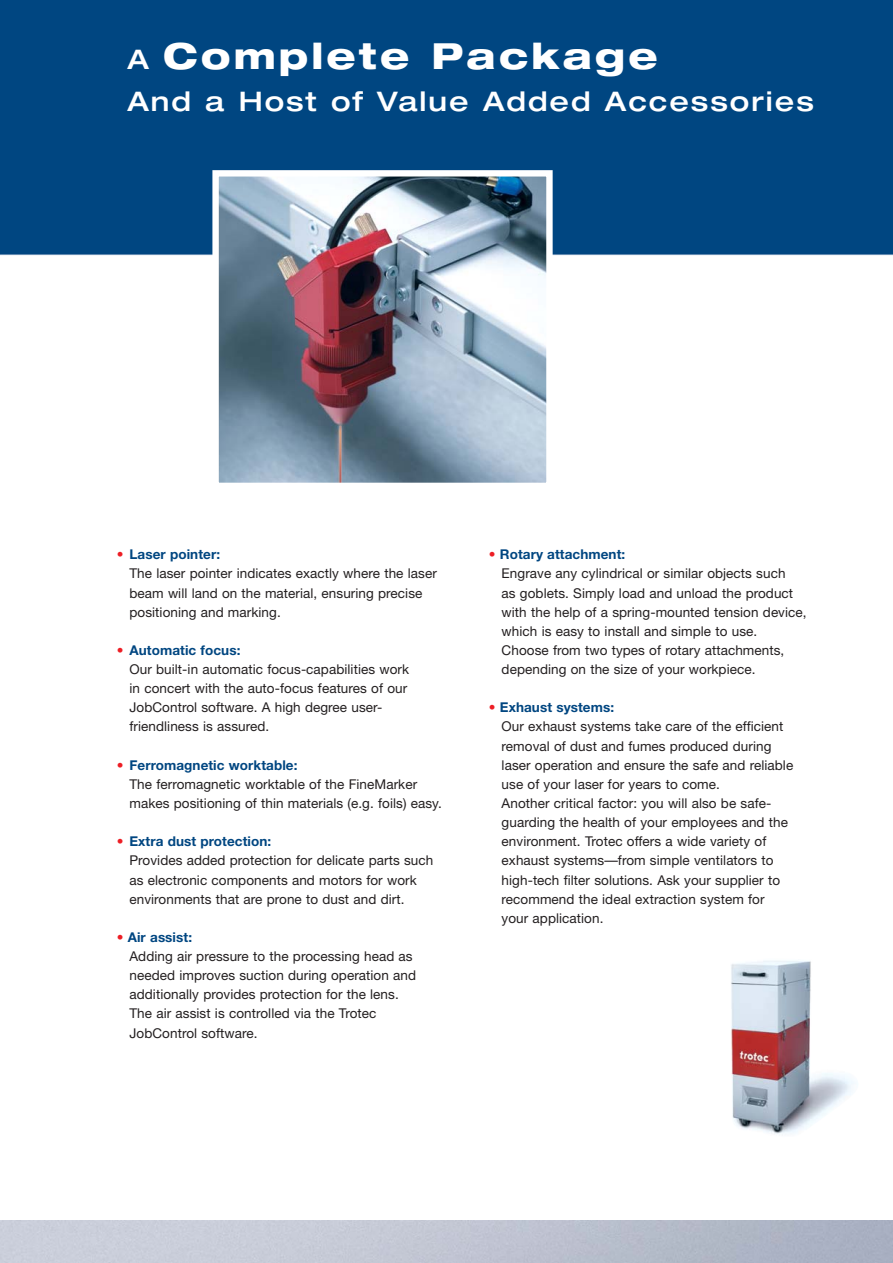
<style>
.page{position:relative;width:893px;height:1263px;background:#fff}
.page>*{position:absolute;margin:0;border:0;box-sizing:border-box;transform-origin:0 0}
.t1{font:800 expanded 36px "Helvetica Neue";letter-spacing:.09em;color:#fff}
.t2{font:500 expanded 27px "Helvetica Neue";letter-spacing:.075em;color:#fff}
.t3{font:13.5px/19.2px "Helvetica Neue";letter-spacing:.005em;color:#231f20}
.s1{font-weight:500;font-size:27px}
.s2{color:#ed1e25}
.s3{font-weight:700;color:#004681}
</style>
<div class="page">
<img style="left:0;top:0;width:893px;height:1135px">
<img style="left:219px;top:177px;width:327px;height:305px">
<div style="left:212px;top:170px;width:341px;height:319px;border:6px solid #fff"></div>
<img style="left:768px;top:958px;width:45px;height:115px">
<h1 class="t1" style="left:127px;top:43px;width:532px"><span class="s1">A</span> Complete Package</h1>
<h2 class="t2" style="left:127px;top:92px;width:688px">And a Host of Value Added Accessories</h2>
<p class="t3" style="left:129px;top:546px;width:309px;text-indent:-13px"><span class="s2">•</span> <span class="s3">Laser pointer:<br></span>The laser pointer indicates exactly where the laser beam will land on the material, ensuring precise positioning and marking.</p>
<p class="t3" style="left:129px;top:642px;width:281px;text-indent:-13px"><span class="s2">•</span> <span class="s3">Automatic focus:<br></span>Our built-in automatic focus-capabilities work in concert with the auto-focus features of our JobControl software. A high degree user&shy;friendliness is assured.</p>
<p class="t3" style="left:129px;top:757px;width:314px;text-indent:-13px"><span class="s2">•</span> <span class="s3">Ferromagnetic worktable:<br></span>The ferromagnetic worktable of the FineMarker makes positioning of thin materials (e.g. foils) easy.</p>
<p class="t3" style="left:129px;top:833px;width:305px;text-indent:-13px"><span class="s2">•</span> <span class="s3">Extra dust protection:<br></span>Provides added protection for delicate parts such as electronic components and motors for work environments that are prone to dust and dirt.</p>
<p class="t3" style="left:129px;top:929px;width:288px;text-indent:-13px"><span class="s2">•</span> <span class="s3">Air assist:<br></span>Adding air pressure to the processing head as needed improves suction during operation and additionally provides protection for the lens.<br>The air assist is controlled via the Trotec JobControl software.</p>
<p class="t3" style="left:502px;top:546px;width:306px;text-indent:-13px"><span class="s2">•</span> <span class="s3">Rotary attachment:<br></span>Engrave any cylindrical or similar objects such<br>as goblets. Simply load and unload the product with the help of a spring-mounted tension device, which is easy to install and simple to use.<br>Choose from two types of rotary attachments, depending on the size of your workpiece.</p>
<p class="t3" style="left:502px;top:699px;width:293px;text-indent:-13px"><span class="s2">•</span> <span class="s3">Exhaust systems:<br></span>Our exhaust systems take care of the efficient removal of dust and fumes produced during laser operation and ensure the safe and reliable use of your laser for years to come.<br>Another critical factor: you will also be safe&shy;guarding the health of your employees and the environment. Trotec offers a wide variety of exhaust systems—from simple ventilators to high-tech filter solutions. Ask your supplier to recommend the ideal extraction system for your application.</p>
</div>
